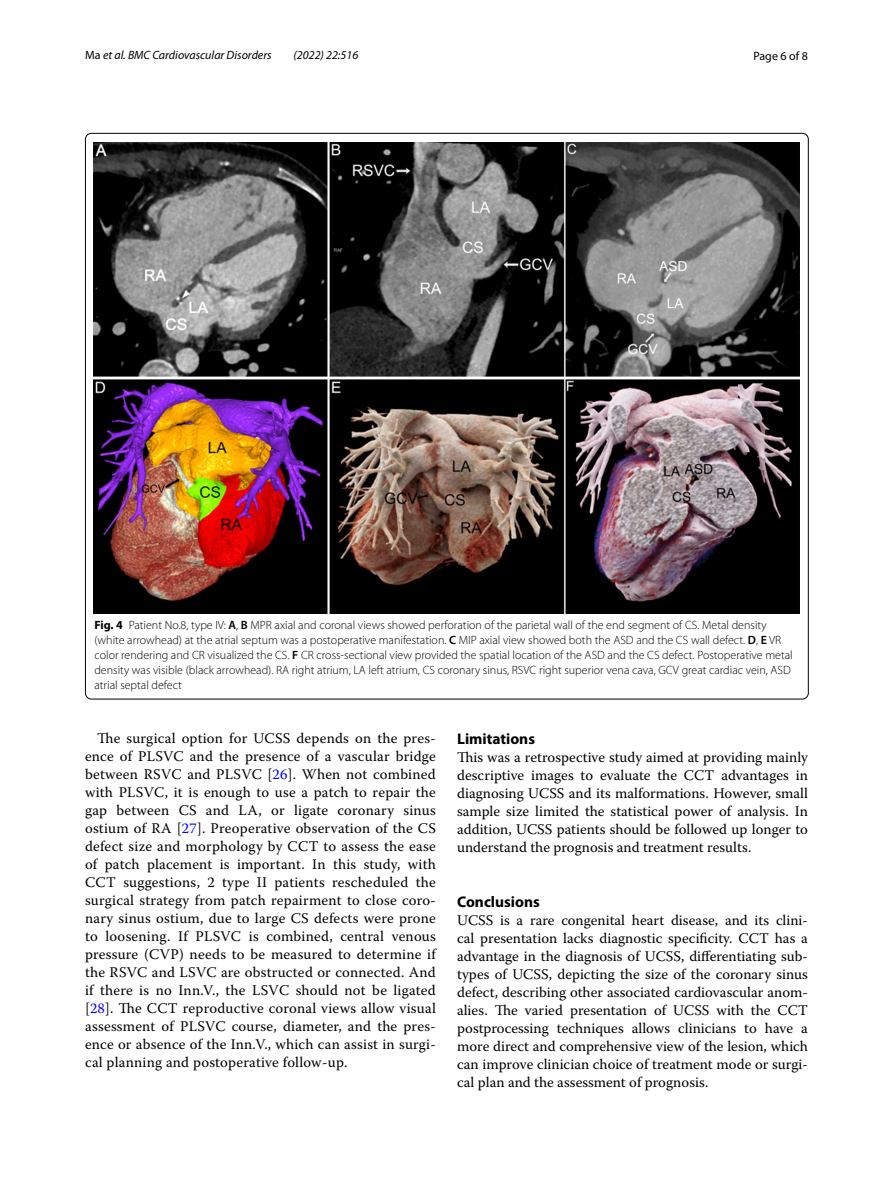
<style>
.page{position:relative;width:893px;height:1187px;background:#fff}
.page>*{position:absolute;margin:0;border:0;box-sizing:border-box;transform-origin:0 0}
.t1{font:700 15.45px "Myriad Pro";color:#000}
.t2{font:14.7px/18px "Warnock Pro";color:#000;text-align:justify}
.t3{font:300 12px/15px "Myriad Pro";color:#000}
.t4{font:italic 12px "Myriad Pro";color:#000}
.t5{font:12px "Myriad Pro";color:#000}
.s1{font-style:normal}
.s2{font-weight:700}
.s3{font-weight:600}
.s4{color:#00f}
</style>
<div class="page">
<img style="left:94px;top:142px;width:706px;height:471px">
<p class="t4" style="left:85px;top:48px;width:188px"><span class="s1">Ma</span> et al. BMC Cardiovascular Disorders</p>
<p class="t4" style="left:294px;top:48px;width:66px">(2022) 22:516</p>
<p class="t5" style="left:753px;top:48px;width:56px">Page 6 of 8</p>
<p class="t3" style="left:94px;top:617px;width:700px"><span class="s2">Fig. 4</span> Patient No.8, type IV: <span class="s3">A</span>, <span class="s3">B</span> MPR axial and coronal views showed perforation of the parietal wall of the end segment of CS. Metal density (white arrowhead) at the atrial septum was a postoperative manifestation. <span class="s3">C</span> MIP axial view showed both the ASD and the CS wall defect. <span class="s3">D</span>, <span class="s3">E</span> VR color rendering and CR visualized the CS. <span class="s3">F</span> CR cross-sectional view provided the spatial location of the ASD and the CS defect. Postoperative metal density was visible (black arrowhead). RA right atrium, LA left atrium, CS coronary sinus, RSVC right superior vena cava, GCV great cardiac vein, ASD atrial septal defect</p>
<p class="t2" style="left:85px;top:729px;width:352px;text-indent:12px">The surgical option for UCSS depends on the pres&shy;ence of PLSVC and the presence of a vascular bridge between RSVC and PLSVC [<span class="s4">26</span>]. When not combined with PLSVC, it is enough to use a patch to repair the gap between CS and LA, or ligate coronary sinus ostium of RA [<span class="s4">27</span>]. Preoperative observation of the CS defect size and morphology by CCT to assess the ease of patch placement is important. In this study, with CCT suggestions, 2 type II patients rescheduled the surgical strategy from patch repairment to close coro&shy;nary sinus ostium, due to large CS defects were prone to loosening. If PLSVC is combined, central venous pressure (CVP) needs to be measured to determine if the RSVC and LSVC are obstructed or connected. And if there is no Inn.V., the LSVC should not be ligated [<span class="s4">28</span>]. The CCT reproductive coronal views allow visual assessment of PLSVC course, diameter, and the pres&shy;ence or absence of the Inn.V., which can assist in surgi&shy;cal planning and postoperative follow-up.</p>
<p class="t1" style="left:457px;top:728px;width:79px">Limitations</p>
<p class="t2" style="left:457px;top:747px;width:352px">This was a retrospective study aimed at providing mainly descriptive images to evaluate the CCT advantages in diagnosing UCSS and its malformations. However, small sample size limited the statistical power of analysis. In addition, UCSS patients should be followed up longer to understand the prognosis and treatment results.</p>
<p class="t1" style="left:457px;top:891px;width:84px">Conclusions</p>
<p class="t2" style="left:457px;top:910px;width:352px">UCSS is a rare congenital heart disease, and its clini&shy;cal presentation lacks diagnostic specificity. CCT has a advantage in the diagnosis of UCSS, differentiating sub&shy;types of UCSS, depicting the size of the coronary sinus defect, describing other associated cardiovascular anom&shy;alies. The varied presentation of UCSS with the CCT postprocessing techniques allows clinicians to have a more direct and comprehensive view of the lesion, which can improve clinician choice of treatment mode or surgi&shy;cal plan and the assessment of prognosis.</p>
</div>
